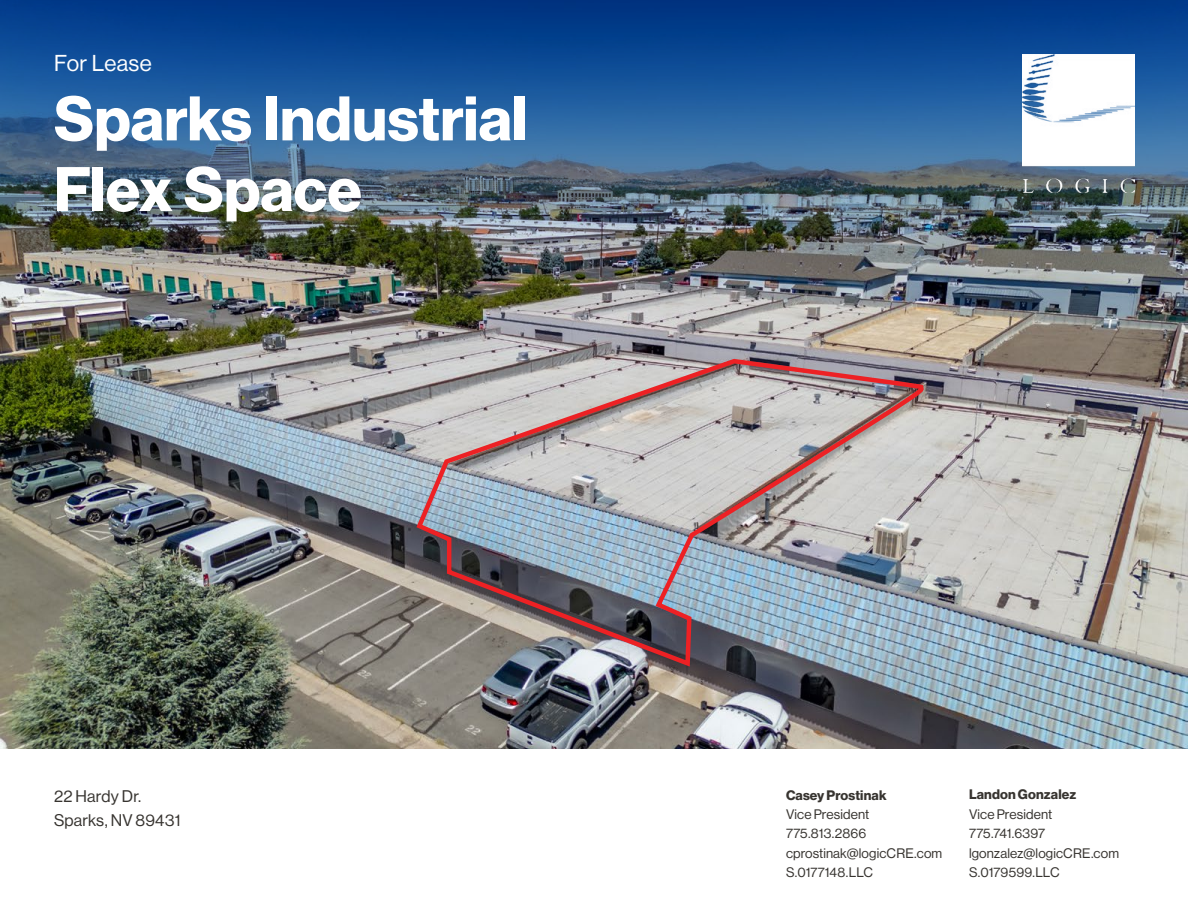
<style>
.page{position:relative;width:1188px;height:918px;background:#fff}
.page>*{position:absolute;margin:0;border:0;box-sizing:border-box;transform-origin:0 0}
.t1{font:61.5px/70.7px "N Haas Grotesk DS Pro 75 Bd";letter-spacing:.005em;color:#fff}
.t2{font:22.5px "N Haas Grotesk DS Pro 55 Rg";letter-spacing:.015em;color:#fff}
.t3{font:16.5px/24px "N Haas Grotesk DS Pro 55 Rg";letter-spacing:.015em;color:#373430}
.t4{font:13.5px/19.5px "N Haas Grotesk DS Pro 55 Rg";letter-spacing:.01em;color:#373430}
.t5{font:13.5px "N Haas Grotesk DS Pro 75 Bd";letter-spacing:.01em;color:#373430}
</style>
<div class="page">
<img style="left:0;top:363px;width:1188px;height:386px">
<img style="left:0;top:0;width:1188px;height:363px">
<img style="left:1022px;top:54px;width:112px;height:138px">
<img style="left:413px;top:356px;width:515px;height:314px">
<h2 class="t2" style="left:54px;top:51px;width:99px">For Lease</h2>
<h1 class="t1" style="left:54px;top:84px;width:475px">Sparks Industrial<br>Flex Space</h1>
<p class="t3" style="left:54px;top:784px;width:128px">22 Hardy Dr.<br>Sparks, NV 89431</p>
<p class="t5" style="left:786px;top:787px;width:102px">Casey Prostinak</p>
<p class="t4" style="left:786px;top:805px;width:158px">Vice President<br>775.813.2866 cprostinak@logicCRE.com<br>S.0177148.LLC</p>
<p class="t5" style="left:969px;top:787px;width:109px">Landon Gonzalez</p>
<p class="t4" style="left:969px;top:805px;width:152px">Vice President<br>775.741.6397 lgonzalez@logicCRE.com<br>S.0179599.LLC</p>
</div>
